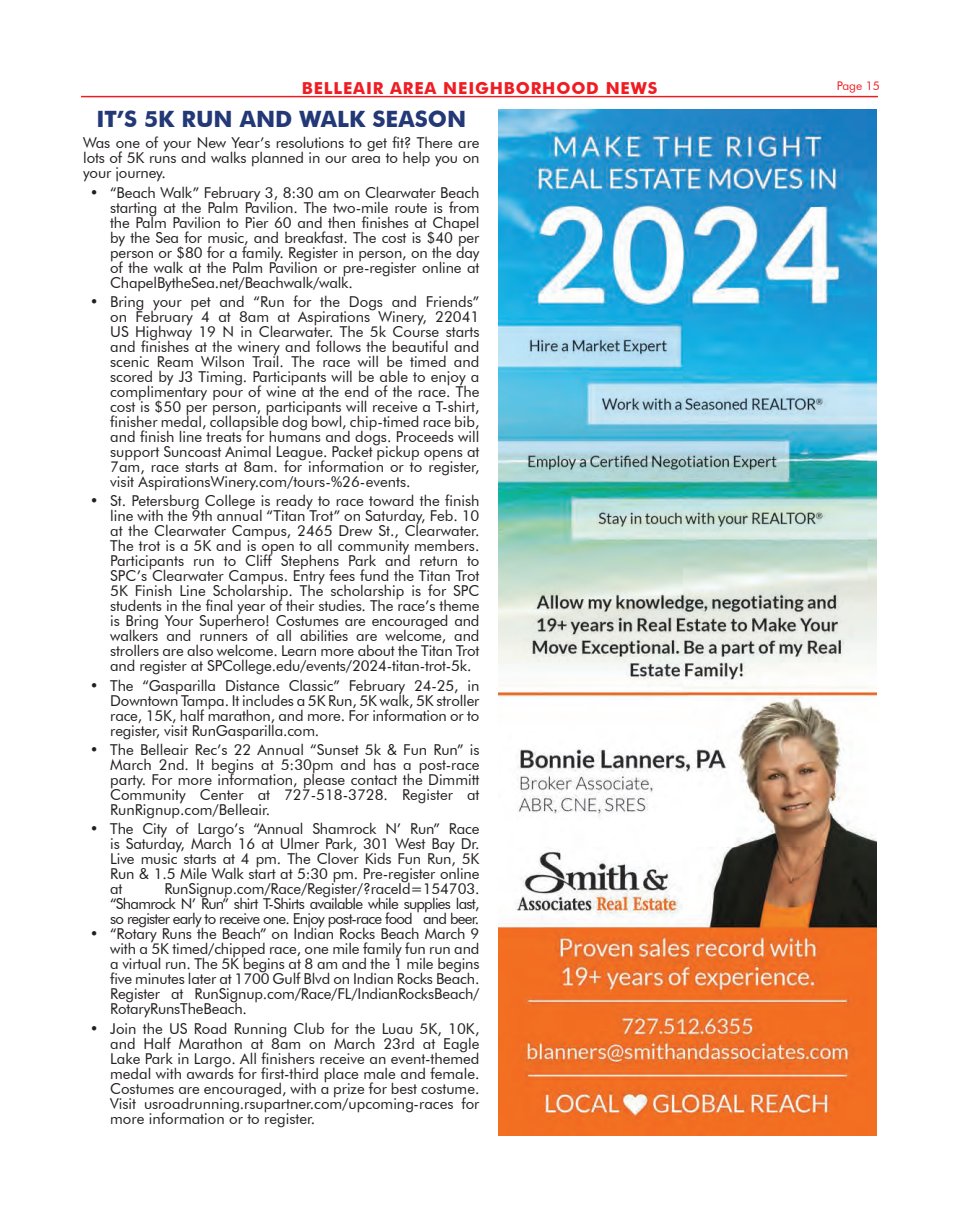
<style>
.page{position:relative;width:959px;height:1215px;background:#fff}
.page>*{position:absolute;margin:0;border:0;box-sizing:border-box;transform-origin:0 0}
.Headlines{font:700 22.5px "Futura BT";color:#233876}
.t1{font:700 16.5px "Futura BT";letter-spacing:.05em;color:#ee1d23}
.text{font:15px/15px "Futura BT";letter-spacing:-.01em;color:#231f20;text-align:justify}
.t2{font:12px "Futura BT";color:#ee1d23}
</style>
<div class="page">
<hr style="left:81px;top:96px;width:797px;height:1px;background:#ee1d23">
<img style="left:498px;top:110px;width:378px;height:1026px">
<p class="t1" style="left:302px;top:78px;width:357px">BELLEAIR AREA NEIGHBORHOOD NEWS</p>
<p class="t2" style="left:836px;top:79px;width:44px">Page 15</p>
<p class="Headlines" style="left:96px;top:105px;width:371px">IT’S 5K RUN AND WALK SEASON</p>
<p class="text" style="left:83px;top:136px;width:398px">Was one of your New Year’s resolutions to get fit? There are lots of 5K runs and walks planned in our area to help you on your journey.</p>
<p class="text" style="left:110px;top:185px;width:371px;text-indent:-20px">• “Beach Walk” February 3, 8:30 am on Clearwater Beach starting at the Palm Pavilion. The two-mile route is from the Palm Pavilion to Pier 60 and then finishes at Chapel by the Sea for music, and breakfast. The cost is $40 per person or $80 for a family. Register in person, on the day of the walk at the Palm Pavilion or pre-register online at ChapelBytheSea.net/Beachwalk/walk.</p>
<p class="text" style="left:110px;top:294px;width:371px;text-indent:-20px">• Bring your pet and “Run for the Dogs and Friends” on February 4 at 8am at Aspirations Winery, 22041<br>US Highway 19 N in Clearwater. The 5k Course starts and finishes at the winery and follows the beautiful and scenic Ream Wilson Trail. The race will be timed and scored by J3 Timing. Participants will be able to enjoy a complimentary pour of wine at the end of the race. The cost is $50 per person, participants will receive a T-shirt, finisher medal, collapsible dog bowl, chip-timed race bib, and finish line treats for humans and dogs. Proceeds will support Suncoast Animal League. Packet pickup opens at 7am, race starts at 8am. for information or to register, visit AspirationsWinery.com/tours-%26-events.</p>
<p class="text" style="left:110px;top:493px;width:371px;text-indent:-20px">• St. Petersburg College is ready to race toward the finish line with the 9th annual “Titan Trot” on Saturday, Feb. 10 at the Clearwater Campus, 2465 Drew St., Clearwater.<br>The trot is a 5K and is open to all community members.<br>Participants run to Cliff Stephens Park and return to SPC’s Clearwater Campus. Entry fees fund the Titan Trot 5K Finish Line Scholarship. The scholarship is for SPC students in the final year of their studies. The race’s theme is Bring Your Superhero! Costumes are encouraged and walkers and runners of all abilities are welcome, and strollers are also welcome. Learn more about the Titan Trot and register at SPCollege.edu/events/2024-titan-trot-5k.</p>
<p class="text" style="left:110px;top:678px;width:371px;text-indent:-20px">• The “Gasparilla Distance Classic” February 24-25, in Downtown Tampa. It includes a 5K Run, 5K walk, 5K stroller race, 15K, half marathon, and more. For information or to register, visit RunGasparilla.com.</p>
<p class="text" style="left:110px;top:742px;width:371px;text-indent:-20px">• The Belleair Rec’s 22 Annual “Sunset 5k &amp; Fun Run” is March 2nd. It begins at 5:30pm and has a post-race party. For more information, please contact the Dimmitt Community Center at 727-518-3728. Register at RunRignup.com/Belleair.</p>
<p class="text" style="left:110px;top:821px;width:371px;text-indent:-20px">• The City of Largo’s “Annual Shamrock N’ Run” Race is Saturday, March 16 at Ulmer Park, 301 West Bay Dr.<br>Live music starts at 4 pm. The Clover Kids Fun Run, 5K Run &amp; 1.5 Mile Walk start at 5:30 pm. Pre-register online at</p>
<p class="text" style="left:110px;top:881px;width:371px;text-indent:54px">RunSignup.com/Race/Register/?raceId=154703. “Shamrock N’ Run” shirt T-Shirts available while supplies last, so register early to receive one. Enjoy post-race food and beer.</p>
<p class="text" style="left:110px;top:926px;width:371px;text-indent:-20px">• “Rotary Runs the Beach” on Indian Rocks Beach March 9 with a 5K timed/chipped race, one mile family fun run and a virtual run. The 5K begins at 8 am and the 1 mile begins five minutes later at 1700 Gulf Blvd on Indian Rocks Beach.<br>Register at RunSignup.com/Race/FL/IndianRocksBeach/ RotaryRunsTheBeach.</p>
<p class="text" style="left:110px;top:1021px;width:371px;text-indent:-20px">• Join the US Road Running Club for the Luau 5K, 10K, and Half Marathon at 8am on March 23rd at Eagle Lake Park in Largo. All finishers receive an event-themed medal with awards for first-third place male and female.<br>Costumes are encouraged, with a prize for best costume.<br>Visit usroadrunning.rsupartner.com/upcoming-races for more information or to register.</p>
</div>
